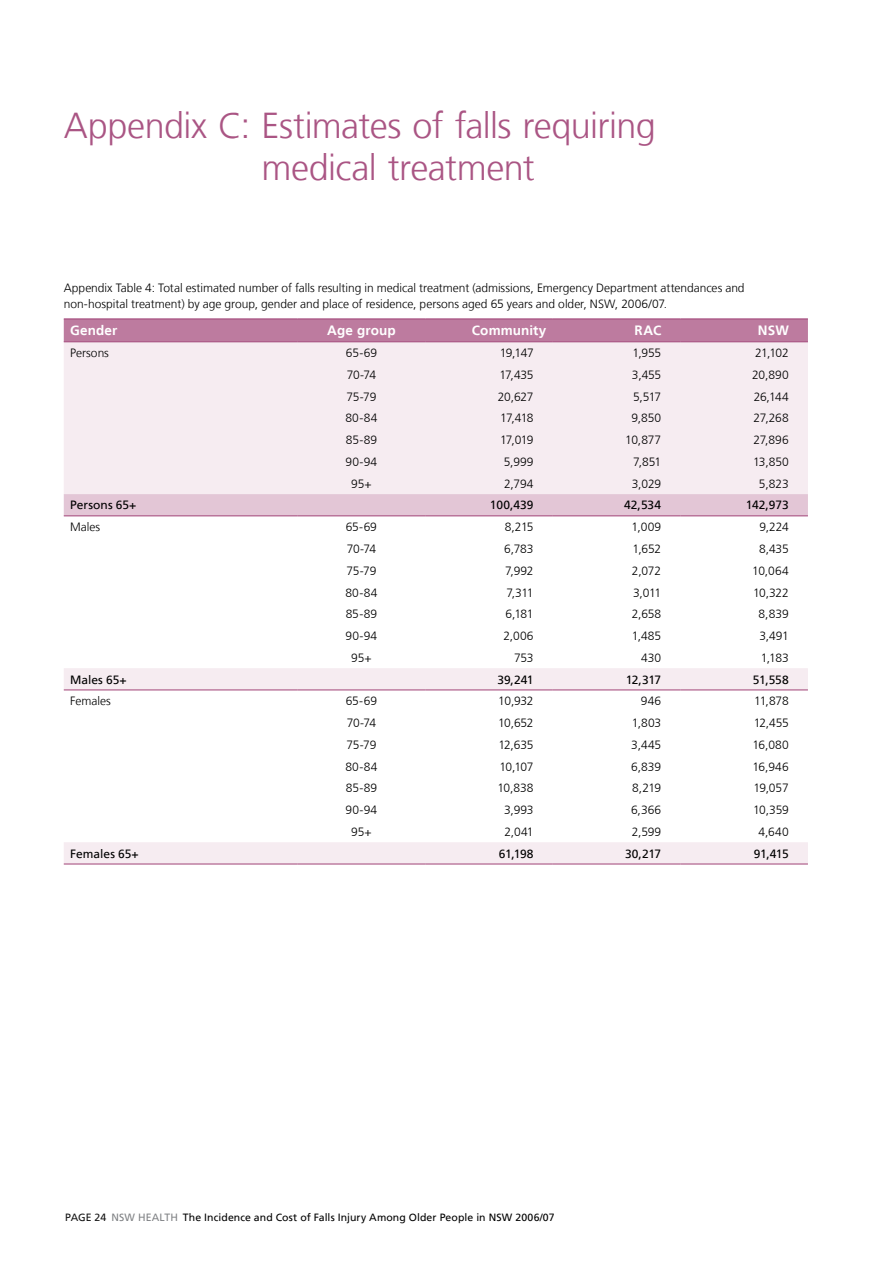
<style>
.page{position:relative;width:893px;height:1263px;background:#fff}
.page>*{position:absolute;margin:0;border:0;box-sizing:border-box;transform-origin:0 0}
.t1{font:300 36px/42px "Frutiger LT";letter-spacing:-.015em;color:#aa5584}
.t2{font:700 13.5px "Frutiger LT";letter-spacing:.01em;color:#fff}
.t3{font:300 12px/16.5px "Frutiger LT";letter-spacing:-.005em;color:#000}
.t4{font:12px "Frutiger LT";letter-spacing:-.005em;color:#000}
.t5{font:10.5px "Frutiger LT";letter-spacing:.01em;color:#000}
.t6{font:10.5px "Frutiger LT";letter-spacing:.005em;color:#808285}
.s1{color:#141414}
</style>
<div class="page">
<div style="left:64px;top:320px;width:744px;height:21px;background:#bd7b9f"></div>
<svg style="left:64px;top:342px;width:744px;height:522px"></svg>
<div style="left:64px;top:494px;width:744px;height:21px;background:#e3c6d6"></div>
<hr style="left:298px;top:319px;width:127px;height:1px;background:#a04276">
<hr style="left:425px;top:319px;width:128px;height:1px;background:#a04276">
<hr style="left:553px;top:319px;width:127px;height:1px;background:#a04276">
<hr style="left:680px;top:319px;width:128px;height:1px;background:#a04276">
<hr style="left:298px;top:341px;width:127px;height:1px;background:#a04276">
<hr style="left:425px;top:341px;width:128px;height:1px;background:#a04276">
<hr style="left:553px;top:341px;width:127px;height:1px;background:#a04276">
<hr style="left:680px;top:341px;width:128px;height:1px;background:#a04276">
<hr style="left:64px;top:319px;width:234px;height:1px;background:#a04276">
<hr style="left:64px;top:341px;width:234px;height:1px;background:#a04276">
<hr style="left:64px;top:515px;width:234px;height:1px;background:#a04276">
<hr style="left:298px;top:515px;width:127px;height:1px;background:#a04276">
<hr style="left:425px;top:515px;width:128px;height:1px;background:#a04276">
<hr style="left:553px;top:515px;width:127px;height:1px;background:#a04276">
<hr style="left:680px;top:515px;width:128px;height:1px;background:#a04276">
<hr style="left:64px;top:689px;width:234px;height:1px;background:#a04276">
<hr style="left:298px;top:689px;width:127px;height:1px;background:#a04276">
<hr style="left:425px;top:689px;width:128px;height:1px;background:#a04276">
<hr style="left:553px;top:689px;width:127px;height:1px;background:#a04276">
<hr style="left:680px;top:689px;width:128px;height:1px;background:#a04276">
<hr style="left:64px;top:864px;width:234px;height:1px;background:#a04276">
<hr style="left:298px;top:864px;width:127px;height:1px;background:#a04276">
<hr style="left:425px;top:864px;width:128px;height:1px;background:#a04276">
<hr style="left:553px;top:864px;width:127px;height:1px;background:#a04276">
<hr style="left:680px;top:864px;width:128px;height:1px;background:#a04276">
<h1 class="t1" style="left:261px;top:105px;width:396px;text-indent:-198px">Appendix C: Estimates of falls requiring medical treatment</h1>
<p class="t3" style="left:64px;top:280px;width:682px">Appendix Table 4: Total estimated number of falls resulting in medical treatment (admissions, Emergency Department attendances and non-hospital treatment) by age group, gender and place of residence, persons aged 65 years and older, NSW, 2006/07.</p>
<p class="t2" style="left:70px;top:323px;width:49px">Gender</p>
<p class="t2" style="left:327px;top:323px;width:70px">Age group</p>
<p class="t2" style="left:472px;top:323px;width:76px">Community</p>
<p class="t2" style="left:635px;top:323px;width:28px">RAC</p>
<p class="t2" style="left:758px;top:323px;width:33px">NSW</p>
<p class="t3" style="left:70px;top:345px;width:40px">Persons</p>
<p class="t3" style="left:346px;top:345px;width:33px">65-69</p>
<p class="t3" style="left:500px;top:345px;width:35px">19,147</p>
<p class="t3" style="left:632px;top:345px;width:30px">1,955</p>
<p class="t3" style="left:755px;top:345px;width:35px">21,102</p>
<p class="t3" style="left:347px;top:367px;width:31px">70-74</p>
<p class="t3" style="left:499px;top:367px;width:36px">17,435</p>
<p class="t3" style="left:632px;top:367px;width:31px">3,455</p>
<p class="t3" style="left:752px;top:367px;width:38px">20,890</p>
<p class="t3" style="left:346px;top:388px;width:31px">75-79</p>
<p class="t3" style="left:498px;top:388px;width:37px">20,627</p>
<p class="t3" style="left:633px;top:388px;width:30px">5,517</p>
<p class="t3" style="left:754px;top:388px;width:37px">26,144</p>
<p class="t3" style="left:345px;top:410px;width:33px">80-84</p>
<p class="t3" style="left:500px;top:410px;width:35px">17,418</p>
<p class="t3" style="left:631px;top:410px;width:31px">9,850</p>
<p class="t3" style="left:754px;top:410px;width:37px">27,268</p>
<p class="t3" style="left:346px;top:432px;width:33px">85-89</p>
<p class="t3" style="left:500px;top:432px;width:35px">17,019</p>
<p class="t3" style="left:625px;top:432px;width:37px">10,877</p>
<p class="t3" style="left:753px;top:432px;width:37px">27,896</p>
<p class="t3" style="left:346px;top:454px;width:33px">90-94</p>
<p class="t3" style="left:504px;top:454px;width:31px">5,999</p>
<p class="t3" style="left:633px;top:454px;width:29px">7,851</p>
<p class="t3" style="left:753px;top:454px;width:37px">13,850</p>
<p class="t3" style="left:351px;top:475px;width:22px">95+</p>
<p class="t3" style="left:504px;top:475px;width:31px">2,794</p>
<p class="t3" style="left:632px;top:475px;width:31px">3,029</p>
<p class="t3" style="left:759px;top:475px;width:31px">5,823</p>
<p class="t4" style="left:70px;top:498px;width:68px">Persons 65+</p>
<p class="t4" style="left:490px;top:498px;width:45px">100,439</p>
<p class="t4" style="left:624px;top:498px;width:39px">42,534</p>
<p class="t4" style="left:746px;top:498px;width:44px">142,973</p>
<p class="t3" style="left:70px;top:519px;width:31px">Males</p>
<p class="t3" style="left:346px;top:519px;width:33px">65-69</p>
<p class="t3" style="left:505px;top:519px;width:30px">8,215</p>
<p class="t3" style="left:632px;top:519px;width:31px">1,009</p>
<p class="t3" style="left:759px;top:519px;width:31px">9,224</p>
<p class="t3" style="left:347px;top:541px;width:31px">70-74</p>
<p class="t3" style="left:504px;top:541px;width:31px">6,783</p>
<p class="t3" style="left:632px;top:541px;width:30px">1,652</p>
<p class="t3" style="left:759px;top:541px;width:31px">8,435</p>
<p class="t3" style="left:346px;top:562px;width:31px">75-79</p>
<p class="t3" style="left:505px;top:562px;width:30px">7,992</p>
<p class="t3" style="left:632px;top:562px;width:31px">2,072</p>
<p class="t3" style="left:752px;top:562px;width:38px">10,064</p>
<p class="t3" style="left:345px;top:584px;width:33px">80-84</p>
<p class="t3" style="left:506px;top:584px;width:29px">7,311</p>
<p class="t3" style="left:633px;top:584px;width:30px">3,011</p>
<p class="t3" style="left:753px;top:584px;width:37px">10,322</p>
<p class="t3" style="left:346px;top:606px;width:33px">85-89</p>
<p class="t3" style="left:506px;top:606px;width:30px">6,181</p>
<p class="t3" style="left:632px;top:606px;width:31px">2,658</p>
<p class="t3" style="left:759px;top:606px;width:32px">8,839</p>
<p class="t3" style="left:346px;top:628px;width:33px">90-94</p>
<p class="t3" style="left:503px;top:628px;width:32px">2,006</p>
<p class="t3" style="left:632px;top:628px;width:31px">1,485</p>
<p class="t3" style="left:759px;top:628px;width:31px">3,491</p>
<p class="t3" style="left:351px;top:650px;width:22px">95+</p>
<p class="t3" style="left:514px;top:650px;width:21px">753</p>
<p class="t3" style="left:641px;top:650px;width:21px">430</p>
<p class="t3" style="left:761px;top:650px;width:29px">1,183</p>
<p class="t4" style="left:70px;top:672px;width:58px">Males 65+</p>
<p class="t4" style="left:497px;top:672px;width:38px">39,241</p>
<p class="t4" style="left:626px;top:672px;width:37px">12,317</p>
<p class="t4" style="left:753px;top:672px;width:37px">51,558</p>
<p class="t3" style="left:70px;top:693px;width:42px">Females</p>
<p class="t3" style="left:346px;top:693px;width:33px">65-69</p>
<p class="t3" style="left:498px;top:693px;width:37px">10,932</p>
<p class="t3" style="left:641px;top:693px;width:22px">946</p>
<p class="t3" style="left:754px;top:693px;width:36px">11,878</p>
<p class="t3" style="left:347px;top:715px;width:31px">70-74</p>
<p class="t3" style="left:498px;top:715px;width:37px">10,652</p>
<p class="t3" style="left:632px;top:715px;width:31px">1,803</p>
<p class="t3" style="left:754px;top:715px;width:37px">12,455</p>
<p class="t3" style="left:346px;top:737px;width:31px">75-79</p>
<p class="t3" style="left:498px;top:737px;width:37px">12,635</p>
<p class="t3" style="left:631px;top:737px;width:31px">3,445</p>
<p class="t3" style="left:752px;top:737px;width:38px">16,080</p>
<p class="t3" style="left:345px;top:758px;width:33px">80-84</p>
<p class="t3" style="left:499px;top:758px;width:36px">10,107</p>
<p class="t3" style="left:631px;top:758px;width:32px">6,839</p>
<p class="t3" style="left:752px;top:758px;width:38px">16,946</p>
<p class="t3" style="left:346px;top:780px;width:33px">85-89</p>
<p class="t3" style="left:497px;top:780px;width:38px">10,838</p>
<p class="t3" style="left:632px;top:780px;width:30px">8,219</p>
<p class="t3" style="left:753px;top:780px;width:37px">19,057</p>
<p class="t3" style="left:346px;top:802px;width:33px">90-94</p>
<p class="t3" style="left:504px;top:802px;width:31px">3,993</p>
<p class="t3" style="left:631px;top:802px;width:32px">6,366</p>
<p class="t3" style="left:753px;top:802px;width:37px">10,359</p>
<p class="t3" style="left:351px;top:824px;width:22px">95+</p>
<p class="t3" style="left:504px;top:824px;width:31px">2,041</p>
<p class="t3" style="left:632px;top:824px;width:31px">2,599</p>
<p class="t3" style="left:758px;top:824px;width:32px">4,640</p>
<p class="t4" style="left:70px;top:846px;width:70px">Females 65+</p>
<p class="t4" style="left:499px;top:846px;width:36px">61,198</p>
<p class="t4" style="left:625px;top:846px;width:38px">30,217</p>
<p class="t4" style="left:754px;top:846px;width:37px">91,415</p>
<p class="t6" style="left:65px;top:1211px;width:103px"><span class="s1">PAGE 24</span> NSW Health</p>
<p class="t5" style="left:183px;top:1211px;width:373px">The Incidence and Cost of Falls Injury Among Older People in NSW 2006/07</p>
</div>
